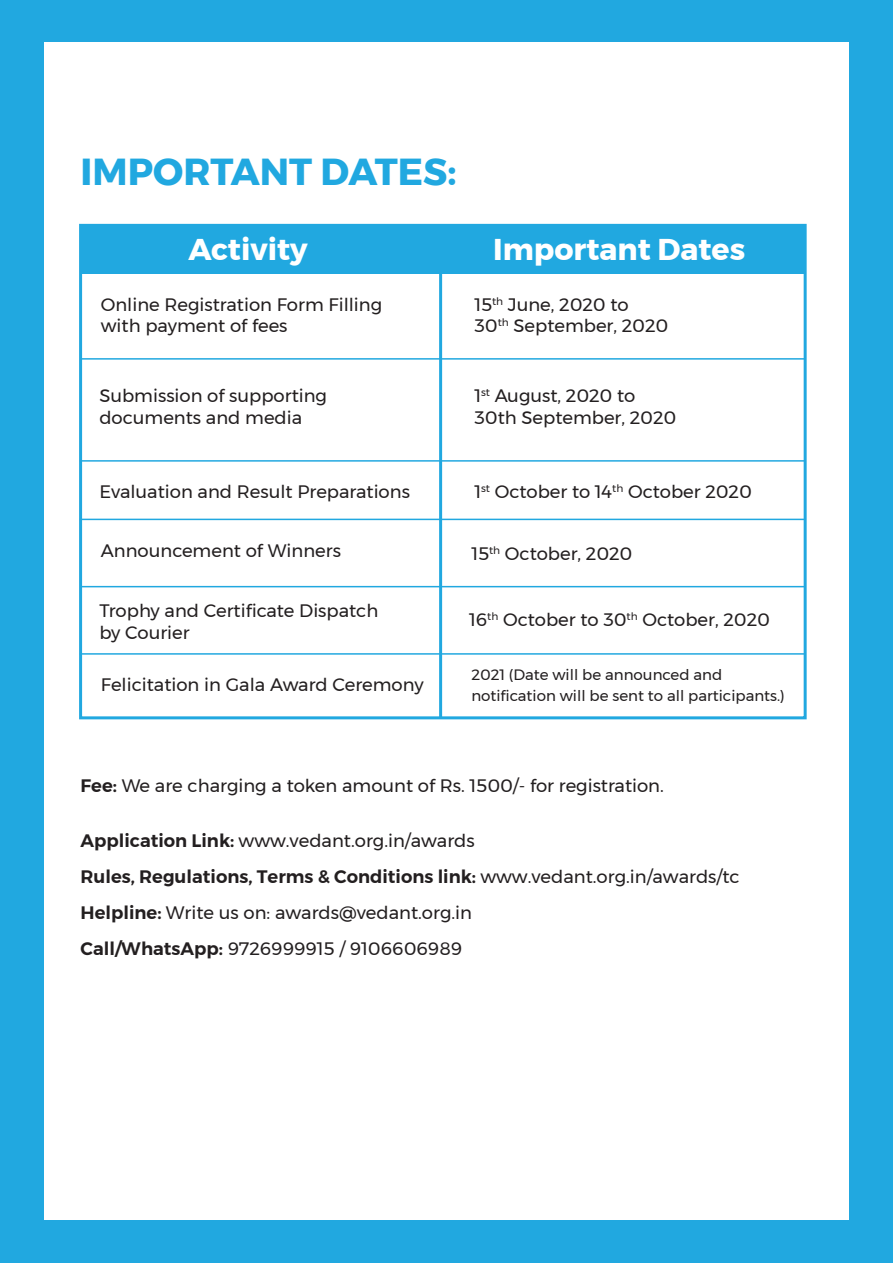
<style>
.page{position:relative;width:893px;height:1263px;background:#21a8e0}
.page>*{position:absolute;margin:0;border:0;box-sizing:border-box;transform-origin:0 0}
.t1{font:700 37.5px "Montserrat";color:#21a8e0}
.t2{font:700 30px "Montserrat";color:#fff}
.t3{font:18px/21.6px "Montserrat";color:#231f20}
.t4{font:15px/21px "Montserrat";color:#231f20}
.s1{font-weight:600}
</style>
<div class="page">
<div style="left:45px;top:42px;width:804px;height:1178px;background:#fff"></div>
<div style="left:79px;top:224px;width:728px;height:495px;border:3px solid #21a8e0"></div>
<hr style="left:439px;top:225px;width:3px;height:493px;background:#21a8e0">
<div style="left:81px;top:225px;width:724px;height:49px;background:#21a8e0"></div>
<hr style="left:81px;top:358px;width:724px;height:2px;background:#21a8e0">
<hr style="left:80px;top:460px;width:724px;height:2px;background:#21a8e0">
<hr style="left:80px;top:519px;width:724px;height:1px;background:#21a8e0">
<hr style="left:81px;top:586px;width:724px;height:1px;background:#21a8e0">
<hr style="left:80px;top:653px;width:724px;height:2px;background:#21a8e0">
<h1 class="t1" style="left:81px;top:141px;width:377px">IMPORTANT DATES:</h1>
<h2 class="t2" style="left:189px;top:225px;width:121px">Activity</h2>
<h2 class="t2" style="left:493px;top:225px;width:254px">Important Dates</h2>
<p class="t3" style="left:101px;top:293px;width:283px">Online Registration Form Filling with payment of fees</p>
<p class="t3" style="left:474px;top:293px;width:195px">15<sup>th</sup> June, 2020 to<br>30<sup>th</sup> September, 2020</p>
<p class="t3" style="left:99px;top:385px;width:229px">Submission of supporting documents and media</p>
<p class="t3" style="left:474px;top:385px;width:203px">1<sup>st</sup> August, 2020 to<br>30th September, 2020</p>
<p class="t3" style="left:99px;top:480px;width:312px">Evaluation and Result Preparations</p>
<p class="t3" style="left:474px;top:480px;width:279px">1<sup>st</sup> October to 14<sup>th</sup> October 2020</p>
<p class="t3" style="left:101px;top:539px;width:242px">Announcement of Winners</p>
<p class="t3" style="left:471px;top:542px;width:162px">15<sup>th</sup> October, 2020</p>
<p class="t3" style="left:99px;top:599px;width:280px">Trophy and Certificate Dispatch by Courier</p>
<p class="t3" style="left:101px;top:674px;width:324px">Felicitation in Gala Award Ceremony</p>
<p class="t3" style="left:469px;top:609px;width:302px">16<sup>th</sup> October to 30<sup>th</sup> October, 2020</p>
<p class="t4" style="left:471px;top:664px;width:315px">2021 (Date will be announced and notification will be sent to all participants.)</p>
<p class="t3" style="left:81px;top:775px;width:585px"><span class="s1">Fee:</span> We are charging a token amount of Rs. 1500/- for registration.</p>
<p class="t3" style="left:81px;top:822px;width:661px;line-height:36px"><span class="s1">Application Link:</span> www.vedant.org.in/awards<br><span class="s1">Rules, Regulations, Terms &amp; Conditions link:</span> www.vedant.org.in/awards/tc <span class="s1">Helpline:</span> Write us on: awards@vedant.org.in<br><span class="s1">Call/WhatsApp:</span> 9726999915 / 9106606989</p>
</div>
